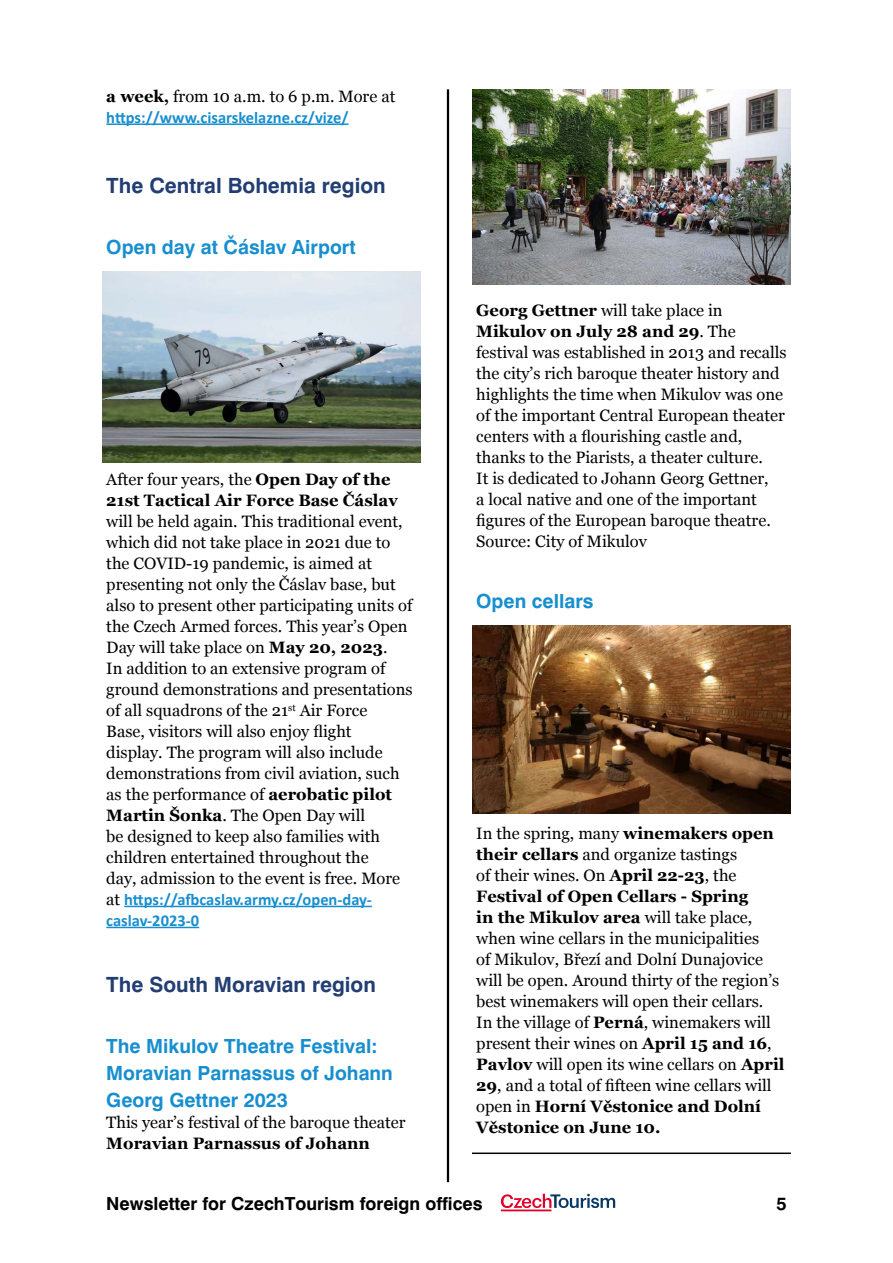
<style>
.page{position:relative;width:893px;height:1263px;background:#fff}
.page>*{position:absolute;margin:0;border:0;box-sizing:border-box;transform-origin:0 0}
.t1{font:700 21px "Swiss 721 BTCE";color:#233e73}
.t2{font:700 19.5px/27px "Swiss 721 BTCE";color:#178fcf}
.t3{font:700 18px "Swiss 721 BTCE";color:#000}
.t4{font:16.5px/21px "Georgia";color:#000}
.t5{font:700 16.5px/21px "Georgia";color:#000}
.t6{font:700 16.5px/21px "Calibri";color:#178fcf}
.s1{font-weight:700}
.s2{font-weight:400}
.s3{font-family:"Georgia";font-weight:400;color:#000}
</style>
<div class="page">
<hr style="left:447px;top:89px;width:2px;height:1093px;background:#000">
<svg style="left:501px;top:1194px;width:114px;height:17px"></svg>
<hr style="left:106px;top:123px;width:243px;height:2px;background:#178fcf">
<hr style="left:124px;top:906px;width:248px;height:1px;background:#178fcf">
<hr style="left:106px;top:927px;width:93px;height:1px;background:#178fcf">
<hr style="left:472px;top:1152px;width:319px;height:2px;background:#000">
<img style="left:102px;top:272px;width:319px;height:190px">
<img style="left:472px;top:89px;width:319px;height:196px">
<img style="left:472px;top:625px;width:319px;height:189px">
<p class="t4" style="left:106px;top:86px;width:291px"><span class="s1">a week,</span> from 10 a.m. to 6 p.m. More at</p>
<p class="t6" style="left:106px;top:106px;width:244px">https://www.cisarskelazne.cz/vize/</p>
<p class="t1" style="left:106px;top:171px;width:281px">The Central Bohemia region</p>
<p class="t2" style="left:106px;top:234px;width:251px">Open day at Čáslav Airport</p>
<p class="t5" style="left:106px;top:469px;width:293px"><span class="s2">After four years, the</span> Open Day of the<br>21st Tactical Air Force Base Čáslav</p>
<p class="t4" style="left:106px;top:511px;width:308px">will be held again. This traditional event, which did not take place in 2021 due to the COVID-19 pandemic, is aimed at presenting not only the Čáslav base, but also to present other participating units of the Czech Armed forces. This year’s Open Day will take place on <span class="s1">May 20, 2023</span>.<br>In addition to an extensive program of ground demonstrations and presentations of all squadrons of the 21<sup>st</sup> Air Force<br>Base, visitors will also enjoy flight<br>display. The program will also include demonstrations from civil aviation, such as the performance of <span class="s1">aerobatic pilot Martin Šonka</span>. The Open Day will<br>be designed to keep also families with children entertained throughout the<br>day, admission to the event is free. More</p>
<p class="t6" style="left:106px;top:888px;width:267px"><span class="s3">at</span> https://afbcaslav.army.cz/open-day&shy;caslav-2023-0</p>
<p class="t1" style="left:106px;top:970px;width:271px">The South Moravian region</p>
<p class="t2" style="left:106px;top:1032px;width:288px">The Mikulov Theatre Festival:<br>Moravian Parnassus of Johann<br>Georg Gettner 2023</p>
<p class="t4" style="left:106px;top:1112px;width:301px">This year’s festival of the baroque theater</p>
<p class="t5" style="left:106px;top:1133px;width:265px">Moravian Parnassus of Johann</p>
<p class="t4" style="left:476px;top:300px;width:312px"><span class="s1">Georg Gettner</span> will take place in <span class="s1">Mikulov on July 28 and 29</span>. The festival was established in 2013 and recalls the city’s rich baroque theater history and highlights the time when Mikulov was one of the important Central European theater centers with a flourishing castle and, thanks to the Piarists, a theater culture.<br>It is dedicated to Johann Georg Gettner,<br>a local native and one of the important figures of the European baroque theatre.<br>Source: City of Mikulov</p>
<p class="t2" style="left:476px;top:588px;width:119px">Open cellars</p>
<p class="t4" style="left:476px;top:823px;width:310px">In the spring, many <span class="s1">winemakers open their cellars</span> and organize tastings<br>of their wines. On <span class="s1">April 22-23</span>, the <span class="s1">Festival of Open Cellars - Spring<br>in the Mikulov area</span> will take place, when wine cellars in the municipalities<br>of Mikulov, Březí and Dolní Dunajovice will be open. Around thirty of the region’s best winemakers will open their cellars.<br>In the village of <span class="s1">Perná</span>, winemakers will present their wines on <span class="s1">April 15 and 16</span>, <span class="s1">Pavlov</span> will open its wine cellars on <span class="s1">April 29</span>, and a total of fifteen wine cellars will open in <span class="s1">Horní Věstonice and Dolní Věstonice on June 10.</span></p>
<p class="t3" style="left:106px;top:1191px;width:378px">Newsletter for CzechTourism foreign offices</p>
<p class="t3" style="left:776px;top:1191px;width:12px">5</p>
</div>
